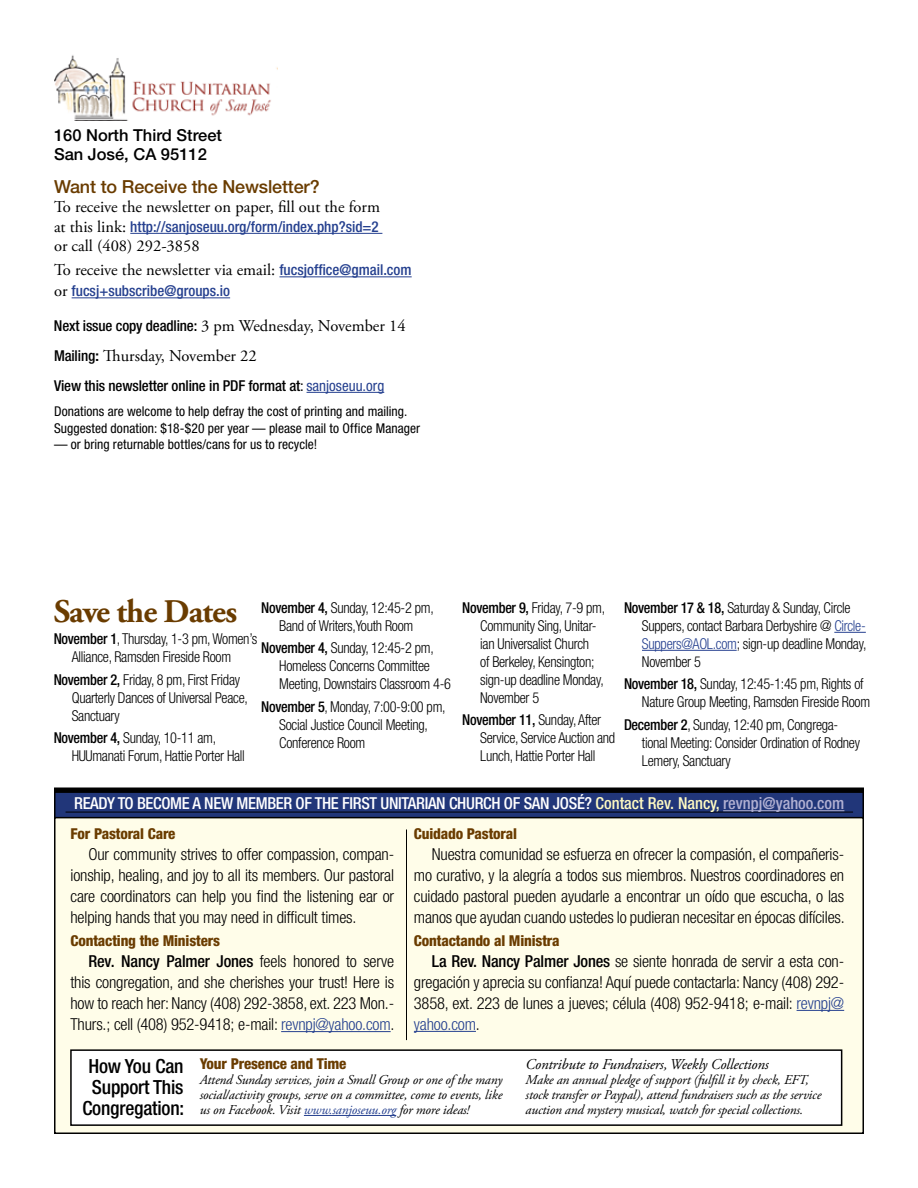
<style>
.page{position:relative;width:918px;height:1188px;background:#fff}
.page>*{position:absolute;margin:0;border:0;box-sizing:border-box;transform-origin:0 0}
.t1{font:700 33px "Adobe Garamond Pro";letter-spacing:-.025em;color:#6a3c00}
.t2{font:500 condensed 19.5px/21px "Helvetica Neue LT Pro";letter-spacing:-.01em;color:#000;text-align:center}
.t3{font:500 18px "Helvetica Neue LT Pro";letter-spacing:-.01em;color:#6a3c00}
.t4{font:300 condensed 16.5px/21px "Helvetica Neue LT Pro";letter-spacing:-.01em;color:#000;text-align:justify}
.t5{font:16.5px/24px "Adobe Garamond Pro";color:#000}
.t6{font:500 condensed 16.5px "Helvetica Neue LT Pro";letter-spacing:-.02em;color:#fff}
.t7{font:500 16.5px/19.5px "Helvetica Neue LT Pro";color:#000}
.t8{font:300 condensed 15px/18px "Helvetica Neue LT Pro";letter-spacing:-.02em;color:#000;scale:.95 1}
.t9{font:800 condensed 15px "Helvetica Neue LT Pro";letter-spacing:-.01em;color:#6a3c00}
.t10{font:500 condensed 15px "Helvetica Neue LT Pro";color:#25408f}
.t11{font:500 condensed 15px "Helvetica Neue LT Pro";letter-spacing:-.01em;color:#000}
.t12{font:italic 15px "Adobe Garamond Pro";letter-spacing:-.01em;color:#000}
.t13{font:italic 13.5px/15px "Adobe Garamond Pro";letter-spacing:-.01em;color:#000;text-align:justify}
.t14{font:condensed 13.5px/16.5px "Helvetica Neue LT Pro";letter-spacing:.005em;color:#000}
.s1{font-family:"Adobe Garamond Pro";font-weight:400;font-stretch:normal;font-size:16.5px;color:#000}
.s2{font-family:"Helvetica Neue LT Pro";font-weight:500;font-stretch:condensed;font-size:15px;color:#25408f}
.s3{font-family:"Helvetica Neue LT Pro";font-weight:500;font-stretch:condensed;font-size:15px}
.s4{font-family:"Helvetica Neue LT Pro";font-weight:500;font-size:15px}
.s5{font-weight:400}
.s6{font-weight:400;color:#25408f}
.s7{font-weight:500}
.s8{color:#fffac2}
.s9{color:#b1b0d2}
.s10{color:#25408f}
</style>
<div class="page">
<hr style="left:130px;top:233px;width:252px;height:1px;background:#25408f">
<hr style="left:279px;top:276px;width:133px;height:1px;background:#25408f">
<hr style="left:72px;top:297px;width:158px;height:1px;background:#25408f">
<hr style="left:307px;top:392px;width:77px;height:1px;background:#25408f">
<div style="left:54px;top:788px;width:810px;height:6px;background:#000"></div>
<img style="left:54px;top:55px;width:223px;height:65px">
<div style="left:55px;top:792px;width:808px;height:46px;background:#213679"></div>
<div style="left:54px;top:791px;width:810px;height:47px;border:2px solid #000"></div>
<hr style="left:66px;top:812px;width:787px;height:1px;background:#000">
<hr style="left:723px;top:810px;width:121px;height:1px;background:#b1b0d2">
<div style="left:55px;top:818px;width:808px;height:315px;background:#fffde9"></div>
<div style="left:54px;top:817px;width:810px;height:317px;border:2px solid #000"></div>
<hr style="left:281px;top:1031px;width:110px;height:1px;background:#25408f">
<hr style="left:797px;top:1010px;width:47px;height:1px;background:#25408f">
<hr style="left:414px;top:1031px;width:62px;height:1px;background:#25408f">
<hr style="left:406px;top:830px;width:1px;height:210px;background:#000">
<div style="left:71px;top:1050px;width:771px;height:75px;background:#fff"></div>
<div style="left:70px;top:1049px;width:772px;height:77px;border:2px solid #000"></div>
<hr style="left:304px;top:1115px;width:92px;height:1px;background:#25408f">
<hr style="left:834px;top:632px;width:32px;height:1px;background:#25408f">
<hr style="left:642px;top:650px;width:95px;height:1px;background:#25408f">
<p class="t7" style="left:54px;top:125px;width:170px">160 North Third Street<br>San José, CA 95112</p>
<p class="t3" style="left:54px;top:176px;width:267px">Want to Receive the Newsletter?</p>
<p class="t5" style="left:54px;top:196px;width:328px">To receive the newsletter on paper, fill out the form</p>
<p class="t10" style="left:54px;top:218px;width:326px"><span class="s1">at this link:</span> http://sanjoseuu.org/form/index.php?sid=2</p>
<p class="t5" style="left:54px;top:235px;width:359px">or call (408) 292-3858<br>To receive the newsletter via email: <span class="s2">fucsjoffice@gmail.com</span></p>
<p class="t10" style="left:54px;top:282px;width:178px"><span class="s1">or</span> fucsj+subscribe@groups.io</p>
<p class="t5" style="left:54px;top:311px;width:353px;line-height:30px"><span class="s3">Next issue copy deadline:</span> 3 pm Wednesday, November 14<br><span class="s3">Mailing</span><span class="s4">:</span> Thursday, November 22</p>
<p class="t11" style="left:54px;top:377px;width:332px">View this newsletter online in PDF format at<span class="s5">:</span> <span class="s6">sanjoseuu.org</span></p>
<p class="t14" style="left:54px;top:403px;width:368px">Donations are welcome to help defray the cost of printing and mailing.<br>Suggested donation: $18-$20 per year — please mail to Office Manager</p>
<p class="t14" style="left:54px;top:436px;width:265px">— or bring returnable bottles/cans for us to recycle!</p>
<h1 class="t1" style="left:54px;top:592px;width:185px">Save the Dates</h1>
<p class="t8" style="left:54px;top:630px;width:216px;text-align:center"><span class="s7">November 1</span>, Thursday, 1-3 pm, Women’s<br>Alliance, Ramsden Fireside Room</p>
<p class="t8" style="left:72px;top:670px;width:187px;text-indent:-18px"><span class="s7">November 2,</span> Friday, 8 pm, First Friday<br>Quarterly Dances of Universal Peace,<br>Sanctuary</p>
<p class="t8" style="left:72px;top:729px;width:184px;text-indent:-18px"><span class="s7">November 4,</span> Sunday, 10-11 am,<br>HUUmanati Forum, Hattie Porter Hall</p>
<p class="t6" style="left:74px;top:793px;width:772px">READY TO BECOME A NEW MEMBER OF THE FIRST UNITARIAN CHURCH OF SAN JOSÉ? <span class="s8">Contact Rev. Nancy,</span> <span class="s9">revnpj@yahoo.com</span></p>
<p class="t9" style="left:70px;top:825px;width:107px">For Pastoral Care</p>
<p class="t4" style="left:70px;top:844px;width:325px;text-indent:18px">Our community strives to offer compassion, compan&shy;ionship, healing, and joy to all its members. Our pastoral care coordinators can help you find the listening ear or helping hands that you may need in difficult times.</p>
<p class="t9" style="left:70px;top:931px;width:151px">Contacting the Ministers</p>
<p class="t4" style="left:70px;top:950px;width:326px;text-indent:18px"><span class="s7">Rev. Nancy Palmer Jones</span> feels honored to serve this congregation, and she cherishes your trust! Here is how to reach her: Nancy (408) 292-3858, ext. 223 Mon.- Thurs.; cell (408) 952-9418; e-mail: <span class="s10">revnpj@yahoo.com</span>.</p>
<p class="t8" style="left:261px;top:598px;width:183px;text-align:center"><span class="s7">November 4,</span> Sunday, 12:45-2 pm,<br>Band of Writers,Youth Room</p>
<p class="t8" style="left:279px;top:639px;width:182px;text-indent:-18px"><span class="s7">November 4,</span> Sunday, 12:45-2 pm,<br>Homeless Concerns Committee<br>Meeting, Downstairs Classroom 4-6</p>
<p class="t8" style="left:279px;top:697px;width:177px;text-indent:-18px"><span class="s7">November 5</span>, Monday, 7:00-9:00 pm,<br>Social Justice Council Meeting,<br>Conference Room</p>
<p class="t8" style="left:642px;top:598px;width:238px;text-indent:-18px"><span class="s7">November 17 &amp; 18,</span> Saturday &amp; Sunday, Circle Suppers, contact Barbara Derbyshire @ <span class="s10">Circle-Suppers@AOL.com</span>; sign-up deadline Monday, November 5</p>
<p class="t8" style="left:642px;top:675px;width:242px;text-indent:-18px"><span class="s7">November 18,</span> Sunday, 12:45-1:45 pm, Rights of<br>Nature Group Meeting, Ramsden Fireside Room</p>
<p class="t8" style="left:642px;top:715px;width:231px;text-indent:-18px"><span class="s7">December 2</span>, Sunday, 12:40 pm, Congrega&shy;tional Meeting: Consider Ordination of Rodney<br>Lemery, Sanctuary</p>
<p class="t8" style="left:480px;top:598px;width:133px;text-indent:-18px"><span class="s7">November 9,</span> Friday, 7-9 pm,<br>Community Sing, Unitar&shy;ian Universalist Church<br>of Berkeley, Kensington; sign-up deadline Monday,<br>November 5</p>
<p class="t8" style="left:480px;top:711px;width:144px;text-indent:-18px"><span class="s7">November 11,</span> Sunday, After<br>Service, Service Auction and<br>Lunch, Hattie Porter Hall</p>
<p class="t9" style="left:414px;top:825px;width:105px">Cuidado Pastoral</p>
<p class="t4" style="left:414px;top:844px;width:432px;text-indent:18px">Nuestra comunidad se esfuerza en ofrecer la compasión, el compañeris&shy;mo curativo, y la alegría a todos sus miembros. Nuestros coordinadores en cuidado pastoral pueden ayudarle a encontrar un oído que escucha, o las manos que ayudan cuando ustedes lo pudieran necesitar en épocas difíciles.</p>
<p class="t9" style="left:414px;top:931px;width:147px">Contactando al Ministra</p>
<p class="t4" style="left:414px;top:950px;width:432px;text-indent:18px"><span class="s7">La Rev. Nancy Palmer Jones</span> se siente honrada de servir a esta con&shy;gregación y aprecia su confianza! Aquí puede contactarla: Nancy (408) 292- 3858, ext. 223 de lunes a jueves; célula (408) 952-9418; e-mail: <span class="s10">revnpj@ yahoo.com</span>.</p>
<h2 class="t2" style="left:82px;top:1055px;width:103px">How You Can<br>Support This<br>Congregation:</h2>
<p class="t9" style="left:200px;top:1054px;width:148px">Your Presence and Time</p>
<p class="t13" style="left:200px;top:1073px;width:304px">Attend Sunday services, join a Small Group or one of the many social/activity groups, serve on a committee, come to events, like us on Facebook. Visit <span class="s10">www.sanjoseuu.org</span> for more ideas!</p>
<p class="t12" style="left:526px;top:1056px;width:245px">Contribute to Fundraisers, Weekly Collections</p>
<p class="t13" style="left:526px;top:1073px;width:297px;text-align:left">Make an annual pledge of support (fulfill it by check, EFT, stock transfer or Paypal), attend fundraisers such as the service auction and mystery musical, watch for special collections.</p>
</div>
